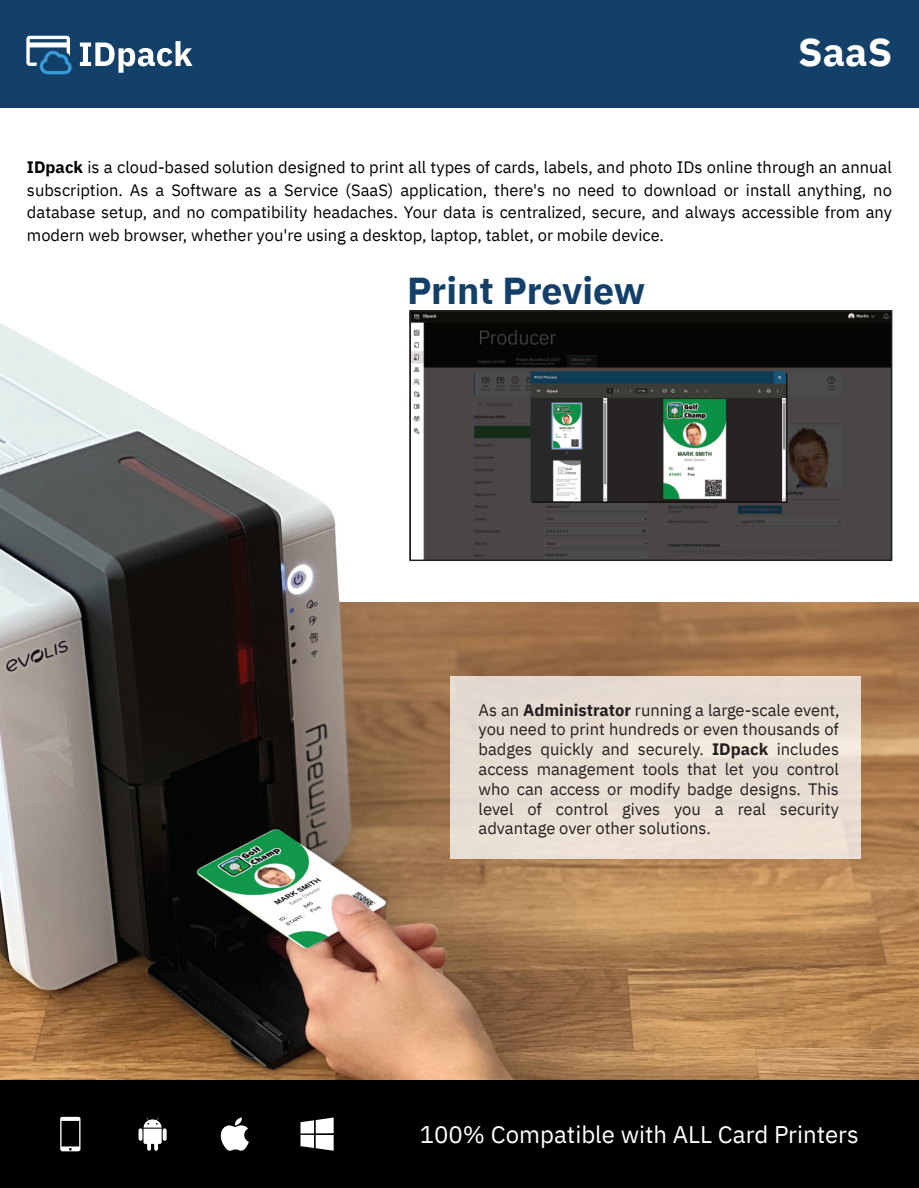
<style>
.page{position:relative;width:919px;height:1188px;background:#fff}
.page>*{position:absolute;margin:0;border:0;box-sizing:border-box;transform-origin:0 0}
.t1{font:700 39.3px "IBM Plex Sans";color:#fff}
.t2{font:700 37.35px "IBM Plex Sans";letter-spacing:-.005em;color:#134068}
.t3{font:24px "IBM Plex Sans";color:#fff}
.t4{font:16.5px/22.5px "IBM Plex Sans";color:#000;text-align:justify}
.t5{font:16.5px/19.8px "IBM Plex Sans";color:#231f20;text-align:justify}
.s1{font-weight:700}
</style>
<div class="page">
<img style="left:0;top:321px;width:918px;height:759px">
<div style="left:0;top:1080px;width:918px;height:108px;background:#000"></div>
<svg style="left:143px;top:1117px;width:19px;height:34px"></svg>
<svg style="left:138px;top:1128px;width:4px;height:13px"></svg>
<svg style="left:163px;top:1128px;width:4px;height:13px"></svg>
<svg style="left:220px;top:1117px;width:29px;height:34px"></svg>
<svg style="left:300px;top:1117px;width:33px;height:34px"></svg>
<svg style="left:60px;top:1117px;width:20px;height:34px"></svg>
<div style="left:450px;top:676px;width:410px;height:183px;background:#e9ded3"></div>
<div style="left:0;top:0;width:918px;height:108px;background:#134068"></div>
<svg style="left:80px;top:41px;width:112px;height:32px"></svg>
<svg style="left:26px;top:36px;width:46px;height:38px"></svg>
<svg style="left:409px;top:310px;width:483px;height:251px;background:#3f403e"></svg>
<h1 class="t1" style="left:798px;top:36px;width:95px">SaaS</h1>
<p class="t4" style="left:27px;top:157px;width:866px"><span class="s1">IDpack</span> is a cloud-based solution designed to print all types of cards, labels, and photo IDs online through an annual subscription. As a Software as a Service (SaaS) application, there's no need to download or install anything, no database setup, and no compatibility headaches. Your data is centralized, secure, and always accessible from any modern web browser, whether you're using a desktop, laptop, tablet, or mobile device.</p>
<h2 class="t2" style="left:407px;top:275px;width:240px">Print Preview</h2>
<p class="t5" style="left:478px;top:701px;width:362px">As an <span class="s1">Administrator</span> running a large-scale event, you need to print hundreds or even thousands of badges quickly and securely. <span class="s1">IDpack</span> includes access management tools that let you control who can access or modify badge designs. This level of control gives you a real security advantage over other solutions.</p>
<h3 class="t3" style="left:419px;top:1124px;width:440px">100% Compatible with ALL Card Printers</h3>
</div>
